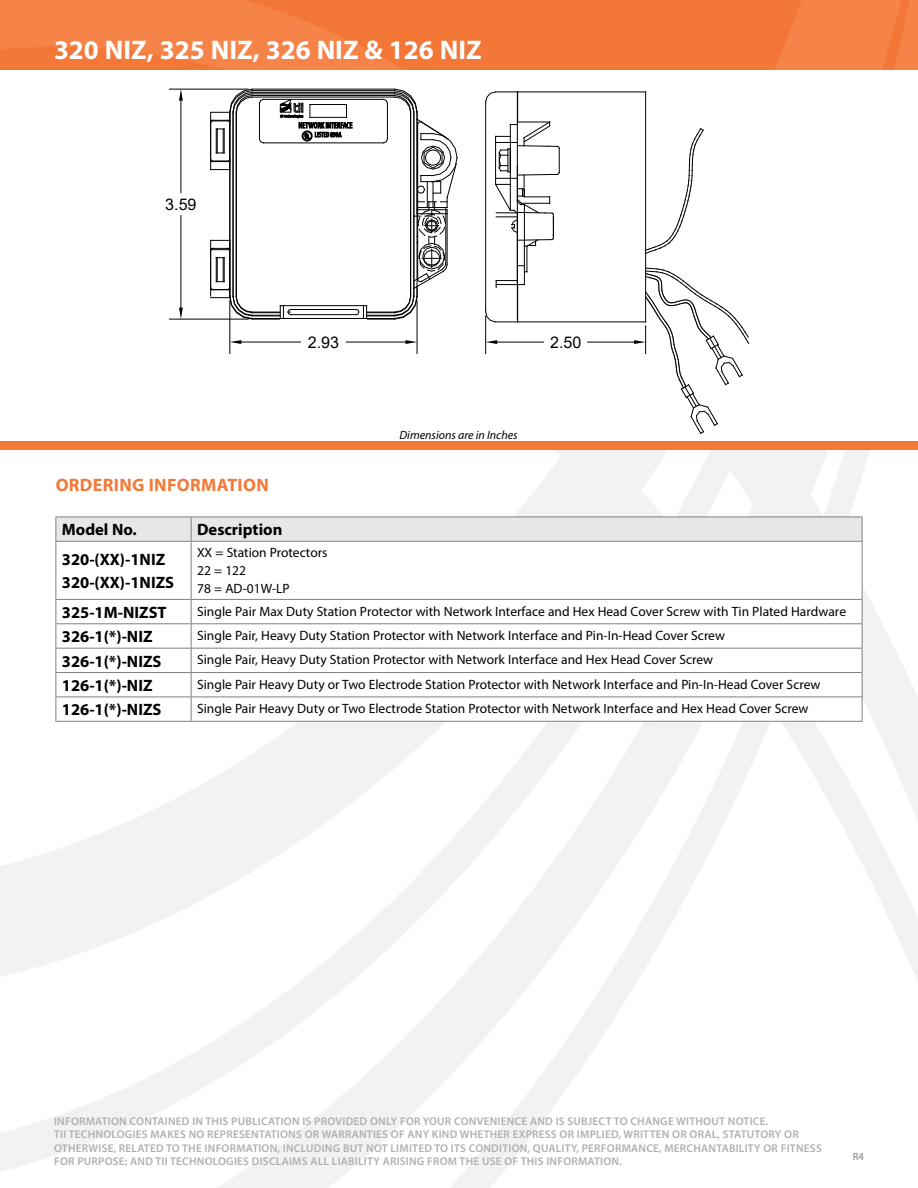
<style>
.page{position:relative;width:918px;height:1188px;background:#fff}
.page>*{position:absolute;margin:0;border:0;box-sizing:border-box;transform-origin:0 0}
.t1{font:700 27px "Myriad Pro";color:#fff}
.t2{font:700 18px "Myriad Pro";letter-spacing:.02em;color:#f47836}
.t3{font:700 16.5px/22.5px "Myriad Pro";color:#000}
.t4{font:16.05px "Arial";color:#000}
.t5{font:13.5px/18px "Myriad Pro";color:#000}
.t6{font:italic 12px "Myriad Pro";color:#000}
.t7{font:600 11.25px/13.5px "Myriad Pro";letter-spacing:.02em;color:#aeb0b3}
.t8{font:10.5px "Myriad Pro";color:#7e8083}
</style>
<div class="page">
<img style="left:0;top:0;width:918px;height:70px">
<div style="left:0;top:441px;width:918px;height:9px;background:#f47836"></div>
<svg style="left:57px;top:542px;width:805px;height:179px"></svg>
<svg style="left:56px;top:517px;width:807px;height:24px;background:#e2e4e5"></svg>
<hr style="left:56px;top:541px;width:135px;height:1px;background:#7e8083">
<hr style="left:56px;top:542px;width:1px;height:57px;background:#7e8083">
<hr style="left:191px;top:541px;width:671px;height:1px;background:#7e8083">
<hr style="left:191px;top:542px;width:1px;height:57px;background:#7e8083">
<hr style="left:862px;top:542px;width:1px;height:57px;background:#7e8083">
<hr style="left:56px;top:599px;width:135px;height:1px;background:#7e8083">
<hr style="left:191px;top:599px;width:671px;height:1px;background:#7e8083">
<hr style="left:56px;top:623px;width:135px;height:1px;background:#7e8083">
<hr style="left:191px;top:623px;width:671px;height:1px;background:#7e8083">
<hr style="left:56px;top:648px;width:135px;height:1px;background:#7e8083">
<hr style="left:191px;top:648px;width:671px;height:1px;background:#7e8083">
<hr style="left:56px;top:672px;width:135px;height:1px;background:#7e8083">
<hr style="left:191px;top:672px;width:671px;height:1px;background:#7e8083">
<hr style="left:56px;top:697px;width:135px;height:1px;background:#7e8083">
<svg style="left:56px;top:600px;width:1px;height:121px"></svg>
<hr style="left:191px;top:697px;width:671px;height:1px;background:#7e8083">
<svg style="left:191px;top:600px;width:1px;height:121px"></svg>
<svg style="left:862px;top:600px;width:1px;height:121px"></svg>
<hr style="left:56px;top:721px;width:135px;height:1px;background:#7e8083">
<hr style="left:191px;top:721px;width:671px;height:1px;background:#7e8083">
<hr style="left:230px;top:301px;width:1px;height:53px;background:#000">
<hr style="left:417px;top:301px;width:1px;height:53px;background:#000">
<hr style="left:241px;top:342px;width:59px;height:1px;background:#000">
<hr style="left:346px;top:342px;width:60px;height:1px;background:#000">
<svg style="left:230px;top:340px;width:11px;height:4px"></svg>
<svg style="left:406px;top:340px;width:11px;height:4px"></svg>
<hr style="left:169px;top:319px;width:79px;height:1px;background:#000">
<hr style="left:169px;top:89px;width:79px;height:1px;background:#000">
<hr style="left:181px;top:216px;width:1px;height:92px;background:#000">
<hr style="left:181px;top:101px;width:1px;height:92px;background:#000">
<svg style="left:179px;top:308px;width:4px;height:11px"></svg>
<svg style="left:179px;top:89px;width:4px;height:12px"></svg>
<hr style="left:518px;top:92px;width:128px;height:1px;background:#000">
<hr style="left:518px;top:322px;width:128px;height:1px;background:#000">
<hr style="left:517px;top:214px;width:1px;height:71px;background:#000">
<hr style="left:485px;top:102px;width:1px;height:210px;background:#000">
<hr style="left:517px;top:285px;width:1px;height:37px;background:#000">
<svg style="left:485px;top:312px;width:33px;height:11px"></svg>
<hr style="left:524px;top:240px;width:1px;height:45px;background:#000">
<svg style="left:496px;top:280px;width:28px;height:8px"></svg>
<hr style="left:517px;top:92px;width:1px;height:30px;background:#000">
<svg style="left:485px;top:92px;width:32px;height:10px"></svg>
<svg style="left:495px;top:122px;width:65px;height:151px"></svg>
<hr style="left:645px;top:92px;width:1px;height:230px;background:#000">
<svg style="left:645px;top:129px;width:58px;height:125px"></svg>
<hr style="left:485px;top:316px;width:1px;height:38px;background:#000">
<hr style="left:497px;top:342px;width:47px;height:1px;background:#000">
<hr style="left:588px;top:342px;width:46px;height:1px;background:#000">
<svg style="left:486px;top:340px;width:11px;height:4px"></svg>
<svg style="left:634px;top:268px;width:114px;height:166px"></svg>
<svg style="left:210px;top:89px;width:247px;height:231px"></svg>
<h1 class="t1" style="left:54px;top:32px;width:429px">320 NIZ, 325 NIZ, 326 NIZ &amp; 126 NIZ</h1>
<p class="t4" style="left:165px;top:193px;width:33px">3.59</p>
<p class="t4" style="left:308px;top:331px;width:33px">2.93</p>
<p class="t6" style="left:399px;top:427px;width:120px">Dimensions are in Inches</p>
<p class="t4" style="left:550px;top:331px;width:33px">2.50</p>
<h2 class="t2" style="left:56px;top:473px;width:215px">ORDERING INFORMATION</h2>
<p class="t3" style="left:62px;top:518px;width:76px">Model No.</p>
<p class="t3" style="left:197px;top:518px;width:87px">Description</p>
<p class="t3" style="left:62px;top:548px;width:114px">320-(XX)-1NIZ<br>320-(XX)-1NIZS</p>
<p class="t5" style="left:197px;top:544px;width:132px">XX = Station Protectors<br>22 = 122<br>78 = AD-01W-LP</p>
<p class="t3" style="left:62px;top:600px;width:106px">325-1M-NIZST</p>
<p class="t5" style="left:197px;top:602px;width:650px">Single Pair Max Duty Station Protector with Network Interface and Hex Head Cover Screw with Tin Plated Hardware</p>
<p class="t3" style="left:62px;top:625px;width:92px">326-1(*)-NIZ</p>
<p class="t5" style="left:197px;top:626px;width:529px">Single Pair, Heavy Duty Station Protector with Network Interface and Pin-In-Head Cover Screw</p>
<p class="t3" style="left:62px;top:649px;width:101px">326-1(*)-NIZS</p>
<p class="t5" style="left:197px;top:651px;width:518px">Single Pair, Heavy Duty Station Protector with Network Interface and Hex Head Cover Screw</p>
<p class="t3" style="left:62px;top:674px;width:92px">126-1(*)-NIZ</p>
<p class="t5" style="left:197px;top:675px;width:625px">Single Pair Heavy Duty or Two Electrode Station Protector with Network Interface and Pin-In-Head Cover Screw</p>
<p class="t3" style="left:62px;top:698px;width:101px">126-1(*)-NIZS</p>
<p class="t5" style="left:197px;top:699px;width:613px">Single Pair Heavy Duty or Two Electrode Station Protector with Network Interface and Hex Head Cover Screw</p>
<p class="t7" style="left:54px;top:1114px;width:769px">INFORMATION CONTAINED IN THIS PUBLICATION IS PROVIDED ONLY FOR YOUR CONVENIENCE AND IS SUBJECT TO CHANGE WITHOUT NOTICE.<br>TII TECHNOLOGIES MAKES NO REPRESENTATIONS OR WARRANTIES OF ANY KIND WHETHER EXPRESS OR IMPLIED, WRITTEN OR ORAL, STATUTORY OR OTHERWISE, RELATED TO THE INFORMATION, INCLUDING BUT NOT LIMITED TO ITS CONDITION, QUALITY, PERFORMANCE, MERCHANTABILITY OR FITNESS FOR PURPOSE; AND TII TECHNOLOGIES DISCLAIMS ALL LIABILITY ARISING FROM THE USE OF THIS INFORMATION.</p>
<p class="t8" style="left:853px;top:1150px;width:13px">R4</p>
</div>
